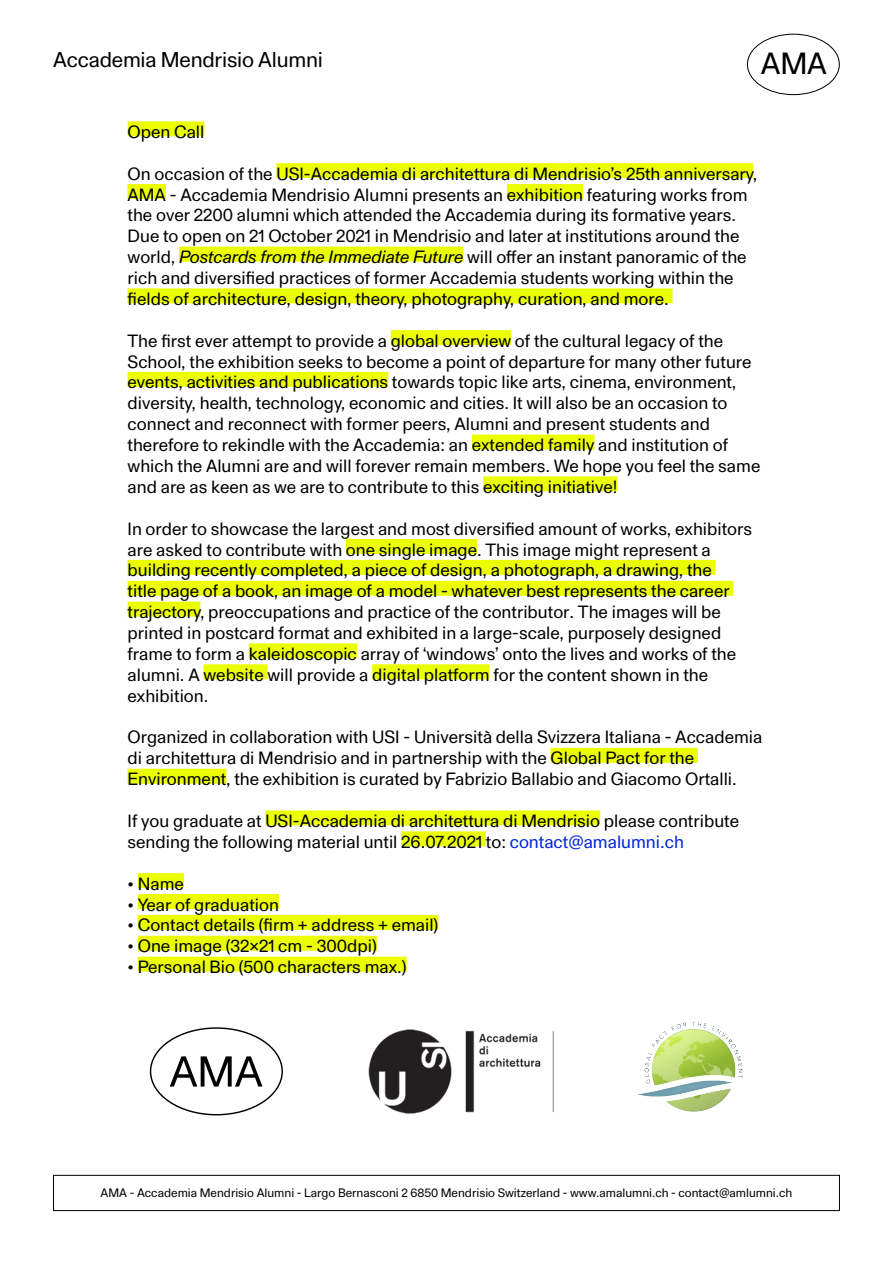
<style>
.page{position:relative;width:893px;height:1263px;background:#fff}
.page>*{position:absolute;margin:0;border:0;box-sizing:border-box;transform-origin:0 0}
.t1{font:30px "Peso";color:#000}
.t2{font:21px "Peso";letter-spacing:-.01em;color:#000}
.t3{font:17.4px/20.9px "Peso";color:#000}
.t4{font:12px "Peso";color:#000}
.s1{font-style:italic}
.s2{color:#0025de}
</style>
<div class="page">
<div style="left:747px;top:34px;width:93px;height:61px;border:1px solid #000;border-radius:50%"></div>
<div style="left:53px;top:1175px;width:787px;height:36px;border:1px solid #000"></div>
<div style="left:128px;top:121px;width:76px;height:15px;background:#ebff00"></div>
<div style="left:276px;top:163px;width:477px;height:15px;background:#ebff00"></div>
<div style="left:128px;top:184px;width:38px;height:15px;background:#ebff00"></div>
<div style="left:507px;top:184px;width:76px;height:15px;background:#ebff00"></div>
<div style="left:179px;top:247px;width:284px;height:15px;background:#ebff00"></div>
<div style="left:128px;top:288px;width:544px;height:15px;background:#ebff00"></div>
<div style="left:391px;top:330px;width:120px;height:15px;background:#ebff00"></div>
<div style="left:128px;top:372px;width:260px;height:15px;background:#ebff00"></div>
<div style="left:472px;top:435px;width:122px;height:15px;background:#ebff00"></div>
<div style="left:483px;top:476px;width:134px;height:15px;background:#ebff00"></div>
<div style="left:346px;top:539px;width:131px;height:15px;background:#ebff00"></div>
<div style="left:128px;top:560px;width:588px;height:15px;background:#ebff00"></div>
<div style="left:128px;top:581px;width:605px;height:15px;background:#ebff00"></div>
<div style="left:128px;top:602px;width:72px;height:15px;background:#ebff00"></div>
<div style="left:249px;top:643px;width:108px;height:15px;background:#ebff00"></div>
<div style="left:203px;top:664px;width:65px;height:15px;background:#ebff00"></div>
<div style="left:372px;top:664px;width:118px;height:15px;background:#ebff00"></div>
<div style="left:550px;top:748px;width:148px;height:15px;background:#ebff00"></div>
<div style="left:128px;top:769px;width:98px;height:15px;background:#ebff00"></div>
<div style="left:265px;top:810px;width:335px;height:15px;background:#ebff00"></div>
<div style="left:401px;top:831px;width:85px;height:15px;background:#ebff00"></div>
<div style="left:138px;top:873px;width:46px;height:15px;background:#ebff00"></div>
<div style="left:138px;top:894px;width:141px;height:15px;background:#ebff00"></div>
<div style="left:138px;top:915px;width:300px;height:15px;background:#ebff00"></div>
<div style="left:138px;top:936px;width:239px;height:15px;background:#ebff00"></div>
<div style="left:138px;top:957px;width:269px;height:15px;background:#ebff00"></div>
<img style="left:368px;top:1029px;width:186px;height:85px">
<img style="left:638px;top:1021px;width:105px;height:91px">
<svg style="left:170px;top:1056px;width:92px;height:30px"></svg>
<p class="t2" style="left:53px;top:47px;width:271px">Accademia Mendrisio Alumni</p>
<h1 class="t1" style="left:761px;top:45px;width:67px">AMA</h1>
<p class="t3" style="left:128px;top:121px;width:78px">Open Call</p>
<p class="t3" style="left:128px;top:163px;width:631px">On occasion of the USI-Accademia di architettura di Mendrisio’s 25th anniversary, AMA - Accademia Mendrisio Alumni presents an exhibition featuring works from the over 2200 alumni which attended the Accademia during its formative years.<br>Due to open on 21 October 2021 in Mendrisio and later at institutions around the world, <span class="s1">Postcards from the Immediate Future</span> will offer an instant panoramic of the rich and diversified practices of former Accademia students working within the fields of architecture, design, theory, photography, curation, and more.</p>
<p class="t3" style="left:128px;top:330px;width:634px">The first ever attempt to provide a global overview of the cultural legacy of the School, the exhibition seeks to become a point of departure for many other future events, activities and publications towards topic like arts, cinema, environment, diversity, health, technology, economic and cities. It will also be an occasion to connect and reconnect with former peers, Alumni and present students and therefore to rekindle with the Accademia: an extended family and institution of which the Alumni are and will forever remain members. We hope you feel the same and are as keen as we are to contribute to this exciting initiative!</p>
<p class="t3" style="left:128px;top:518px;width:626px">In order to showcase the largest and most diversified amount of works, exhibitors are asked to contribute with one single image. This image might represent a building recently completed, a piece of design, a photograph, a drawing, the<br>title page of a book, an image of a model - whatever best represents the career trajectory, preoccupations and practice of the contributor. The images will be printed in postcard format and exhibited in a large-scale, purposely designed frame to form a kaleidoscopic array of ‘windows’ onto the lives and works of the alumni. A website will provide a digital platform for the content shown in the exhibition.</p>
<p class="t3" style="left:128px;top:727px;width:636px">Organized in collaboration with USI - Università della Svizzera Italiana - Accademia di architettura di Mendrisio and in partnership with the Global Pact for the<br>Environment, the exhibition is curated by Fabrizio Ballabio and Giacomo Ortalli.</p>
<p class="t3" style="left:128px;top:810px;width:613px">If you graduate at USI-Accademia di architettura di Mendrisio please contribute sending the following material until 26.07.2021 to: <span class="s2">contact@amalumni.ch</span></p>
<p class="t3" style="left:128px;top:873px;width:58px">• Name</p>
<p class="t3" style="left:128px;top:894px;width:153px">• Year of graduation</p>
<p class="t3" style="left:128px;top:914px;width:312px">• Contact details (firm + address + email)</p>
<p class="t3" style="left:128px;top:935px;width:251px">• One image (32x21 cm - 300dpi)</p>
<p class="t3" style="left:128px;top:956px;width:281px">• Personal Bio (500 characters max.)</p>
<p class="t4" style="left:101px;top:1185px;width:693px">AMA - Accademia Mendrisio Alumni - Largo Bernasconi 2 6850 Mendrisio Switzerland - www.amalumni.ch - contact@amlumni.ch</p>
</div>
